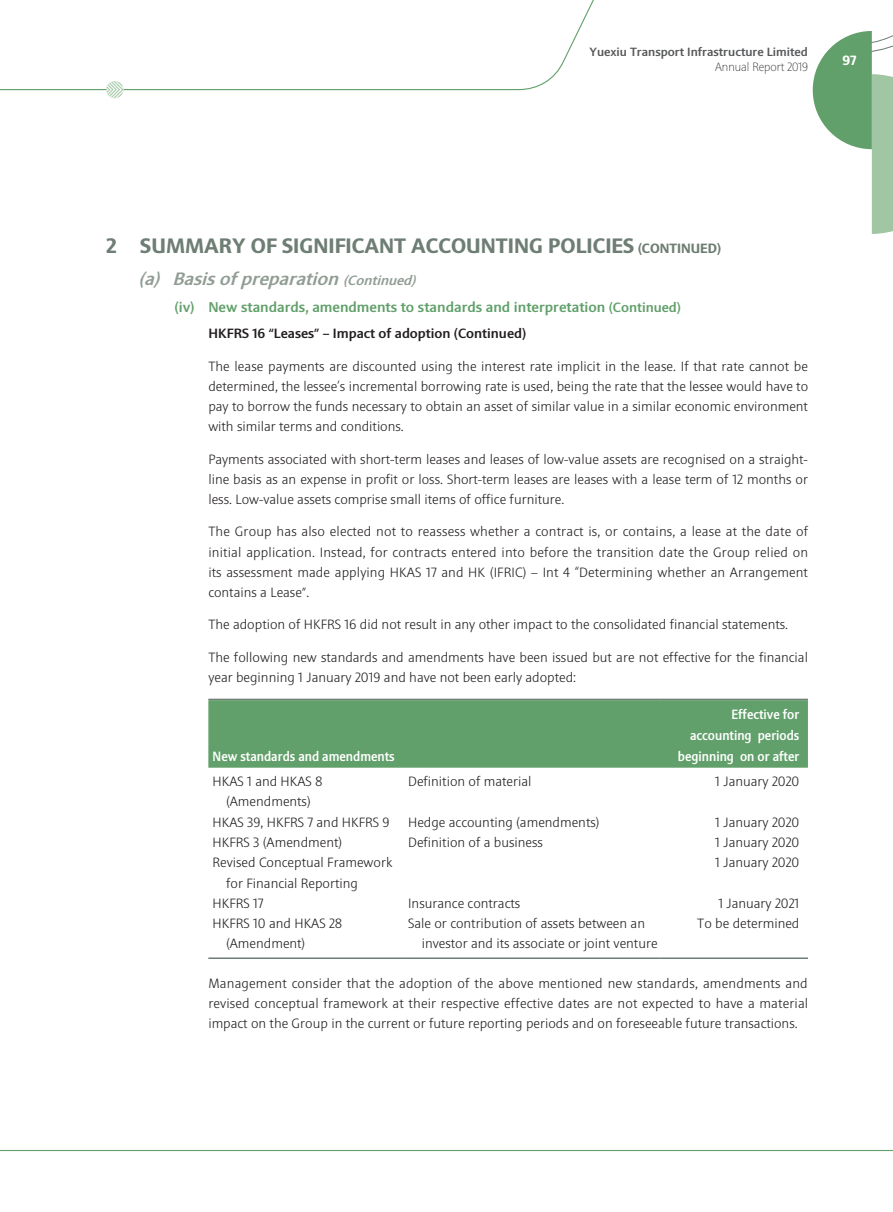
<style>
.page{position:relative;width:893px;height:1212px;background:#fff}
.page>*{position:absolute;margin:0;border:0;box-sizing:border-box;transform-origin:0 0}
._3__標題{font:700 21px "Sinova Pro";color:#6e7e74}
._4__副標題{font:italic 500 18px "Sinova Pro";color:#909d94}
._5__副副標題{font:500 14.25px "Sinova Pro";color:#61a06a}
._1__內文{font:300 13.5px/20.2px "Sinova Pro";color:#231f20;text-align:justify}
._1__內文-2{font:500 13.5px "Sinova Pro";color:#fff;scale:.9 1}
._1__內文-3{font:500 13.5px "Sinova Pro";color:#231f20}
._3__標題-2{font:700 13.5px "Sinova Pro";color:#6e7e74}
._4__副標題-2{font:italic 500 13.5px "Sinova Pro";color:#909d94}
.t1{font:700 13.5px "Sinova Pro";color:#fff}
.t2{font:500 12px "Sinova Pro";color:#57585a}
.t3{font:100 12px "Sinova Pro";color:#231f20}
.s1{font-size:13.5px}
</style>
<div class="page">
<svg style="left:0;top:0;width:594px;height:91px"></svg>
<svg style="left:106px;top:81px;width:17px;height:17px"></svg>
<svg style="left:813px;top:31px;width:80px;height:203px"></svg>
<svg style="left:0;top:1150px;width:893px;height:2px"></svg>
<div style="left:208px;top:700px;width:600px;height:68px;background:#61a06a"></div>
<hr style="left:208px;top:699px;width:196px;height:1px;background:#6e7e74">
<hr style="left:404px;top:699px;width:255px;height:1px;background:#6e7e74">
<hr style="left:659px;top:699px;width:149px;height:1px;background:#6e7e74">
<hr style="left:208px;top:957px;width:196px;height:2px;background:#6e7e74">
<hr style="left:404px;top:957px;width:255px;height:2px;background:#6e7e74">
<hr style="left:659px;top:957px;width:149px;height:2px;background:#6e7e74">
<p class="t2" style="left:589px;top:45px;width:220px">Yuexiu Transport Infrastructure Limited</p>
<p class="t3" style="left:715px;top:60px;width:94px">Annual Report 2019</p>
<p class="t1" style="left:842px;top:53px;width:16px">97</p>
<p class="_3__標題" style="left:106px;top:233px;width:12px">2</p>
<p class="_3__標題" style="left:140px;top:233px;width:496px">SUMMARY OF SIGNIFICANT ACCOUNTING POLICIES</p>
<p class="_3__標題-2" style="left:638px;top:240px;width:85px">(CONTINUED(</p>
<p class="_4__副標題" style="left:138px;top:268px;width:22px">a(</p>
<p class="_4__副標題" style="left:154px;top:268px;width:191px">) Basis of preparation</p>
<p class="_4__副標題-2" style="left:343px;top:272px;width:10px">(</p>
<p class="_4__副標題-2" style="left:411px;top:272px;width:10px">(</p>
<p class="_4__副標題-2" style="left:347px;top:272px;width:70px">Continued</p>
<p class="_5__副副標題" style="left:174px;top:298px;width:22px">i v( )</p>
<p class="_5__副副標題" style="left:208px;top:298px;width:474px">New standards, amendments to standards and interpretation <span class="s1">(Continued(</span></p>
<p class="_1__內文-3" style="left:208px;top:326px;width:319px">HKFRS 16 “Leases” – Impact of adoption (Continued(</p>
<p class="_1__內文" style="left:208px;top:356px;width:601px">The lease payments are discounted using the interest rate implicit in the lease If. that rate cannot be determined, the lessee s’ incremental borrowing rate is used, being the rate that the lessee would have to pay to borrow the funds necessary to obtain an asset of similar value in a similar economic environment with similar terms and conditions.</p>
<p class="_1__內文" style="left:208px;top:449px;width:601px">Payments associated with short-term leases and leases of low-value assets are recognised on a straight-</p>
<p class="_1__內文" style="left:208px;top:489px;width:357px">less. Low-value assets comprise small items of office furniture.</p>
<p class="_1__內文" style="left:208px;top:522px;width:601px">The Group has also elected not to reassess whether a contract is, or contains a, lease at the date of initial application. Instead, for contracts entered into before the transition date the Group relied on its assessment made applying HKAS 17 and HK (IFRIC) – Int 4 “Determining whether an Arrangement contains a Lease .“</p>
<p class="_1__內文" style="left:208px;top:615px;width:581px">The adoption of HKFRS 16 did not result in any other impact to the consolidated financial statements.</p>
<p class="_1__內文" style="left:208px;top:647px;width:601px">The following new standards and amendments have been issued but are not effective for the financial year beginning 1 January 2019 and have not been early adopted:</p>
<p class="_1__內文" style="left:208px;top:469px;width:601px">line basis as an expense in profit or loss. Short-term leases are leases with a lease term of 12 months or</p>
<p class="_1__內文-2" style="left:213px;top:749px;width:204px">New standards and amendments</p>
<p class="_1__內文-2" style="left:731px;top:707px;width:77px">Effective for</p>
<p class="_1__內文-2" style="left:690px;top:728px;width:123px">accounting periods</p>
<p class="_1__內文-2" style="left:740px;top:749px;width:67px">on or after</p>
<p class="_1__內文-2" style="left:678px;top:749px;width:64px">beginning</p>
<p class="_1__內文" style="left:213px;top:771px;width:112px">HKAS 1 and HKAS 8</p>
<p class="_1__內文" style="left:226px;top:792px;width:86px">(Amendments(</p>
<p class="_1__內文" style="left:408px;top:771px;width:125px">Definition of material</p>
<p class="_1__內文" style="left:715px;top:771px;width:86px">1 January 2020</p>
<p class="_1__內文" style="left:213px;top:812px;width:178px">HKAS 39, HKFRS 7 and HKFRS 9</p>
<p class="_1__內文" style="left:408px;top:812px;width:193px">Hedge accounting (amendments)</p>
<p class="_1__內文" style="left:715px;top:812px;width:86px">1 January 2020</p>
<p class="_1__內文" style="left:213px;top:832px;width:131px">HKFRS 3 (Amendment)</p>
<p class="_1__內文" style="left:213px;top:852px;width:181px">Revised Conceptual Framework</p>
<p class="_1__內文" style="left:226px;top:873px;width:133px">for Financial Reporting</p>
<p class="_1__內文" style="left:213px;top:893px;width:53px">HKFRS 17</p>
<p class="_1__內文" style="left:213px;top:913px;width:131px">HKFRS 10 and HKAS 28</p>
<p class="_1__內文" style="left:226px;top:933px;width:81px">(Amendment(</p>
<p class="_1__內文" style="left:408px;top:832px;width:136px">Definition of a business</p>
<p class="_1__內文" style="left:408px;top:893px;width:113px">Insurance contracts</p>
<p class="_1__內文" style="left:408px;top:913px;width:238px">Sale or contribution of assets between an</p>
<p class="_1__內文" style="left:422px;top:933px;width:237px">investor and its associate or joint venture</p>
<p class="_1__內文" style="left:715px;top:832px;width:86px">1 January 2020</p>
<p class="_1__內文" style="left:715px;top:852px;width:86px">1 January 2020</p>
<p class="_1__內文" style="left:718px;top:893px;width:83px">1 January 2021</p>
<p class="_1__內文" style="left:697px;top:913px;width:104px">To be determined</p>
<p class="_1__內文" style="left:208px;top:973px;width:601px">Management consider that the adoption of the above mentioned new standards, amendments and revised conceptual framework at their respective effective dates are not expected to have a material impact on the Group in the current or future reporting periods and on foreseeable future transactions.</p>
</div>
